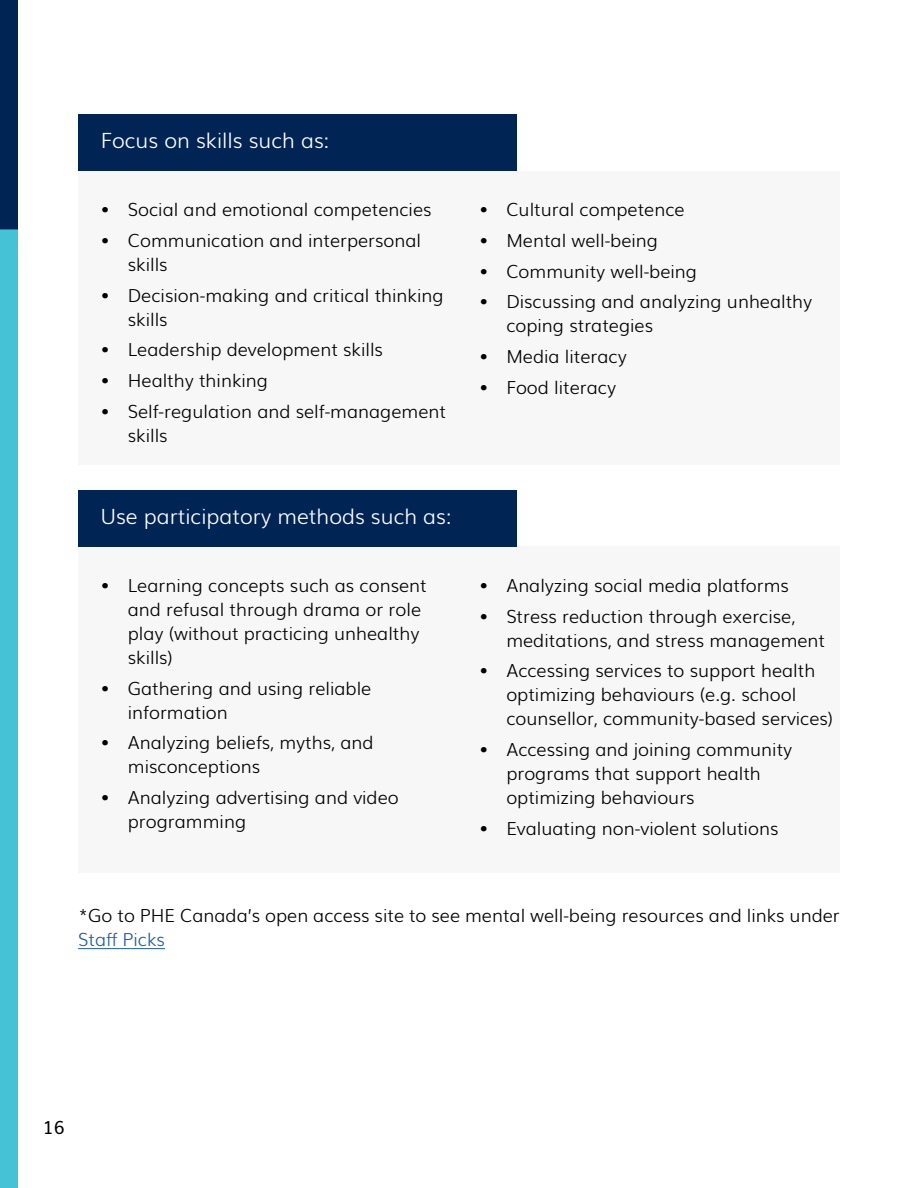
<style>
.page{position:relative;width:918px;height:1188px;background:#fff}
.page>*{position:absolute;margin:0;border:0;box-sizing:border-box;transform-origin:0 0}
.t1{font:300 21px "Muli";color:#fff}
.t2{font:300 18px/24px "Muli";color:#000}
.t3{font:300 18px "Muli";color:#215e9e}
.t4{font:18px "Muli";color:#000}
</style>
<div class="page">
<div style="left:0;top:0;width:17px;height:229px;background:#002554"></div>
<div style="left:0;top:229px;width:17px;height:959px;background:#43c3d5"></div>
<div style="left:78px;top:115px;width:438px;height:56px;background:#002554"></div>
<div style="left:78px;top:171px;width:762px;height:293px;background:#f7f7f7"></div>
<div style="left:78px;top:490px;width:438px;height:56px;background:#002554"></div>
<div style="left:78px;top:546px;width:762px;height:327px;background:#f7f7f7"></div>
<hr style="left:78px;top:948px;width:87px;height:1px;background:#215e9e">
<p class="t1" style="left:101px;top:124px;width:230px">Focus on skills such as:</p>
<p class="t2" style="left:101px;top:196px;width:332px">• Social and emotional competencies</p>
<p class="t2" style="left:128px;top:227px;width:295px;text-indent:-27px">• Communication and interpersonal skills</p>
<p class="t2" style="left:128px;top:282px;width:317px;text-indent:-27px">• Decision-making and critical thinking skills</p>
<p class="t2" style="left:101px;top:337px;width:284px">• Leadership development skills</p>
<p class="t2" style="left:101px;top:367px;width:169px">• Healthy thinking</p>
<p class="t2" style="left:128px;top:398px;width:320px;text-indent:-27px">• Self-regulation and self-management skills</p>
<p class="t1" style="left:101px;top:499px;width:352px">Use participatory methods such as:</p>
<p class="t2" style="left:128px;top:572px;width:300px;text-indent:-27px">• Learning concepts such as consent and refusal through drama or role play (without practicing unhealthy skills)</p>
<p class="t2" style="left:128px;top:675px;width:245px;text-indent:-27px">• Gathering and using reliable information</p>
<p class="t2" style="left:128px;top:730px;width:247px;text-indent:-27px">• Analyzing beliefs, myths, and misconceptions</p>
<p class="t2" style="left:128px;top:784px;width:272px;text-indent:-27px">• Analyzing advertising and video programming</p>
<p class="t2" style="left:479px;top:196px;width:207px">• Cultural competence</p>
<p class="t2" style="left:479px;top:227px;width:180px">• Mental well-being</p>
<p class="t2" style="left:479px;top:258px;width:219px">• Community well-being</p>
<p class="t2" style="left:506px;top:289px;width:307px;text-indent:-27px">• Discussing and analyzing unhealthy coping strategies</p>
<p class="t2" style="left:479px;top:343px;width:149px">• Media literacy</p>
<p class="t2" style="left:479px;top:374px;width:138px">• Food literacy</p>
<p class="t2" style="left:479px;top:572px;width:311px">• Analyzing social media platforms</p>
<p class="t2" style="left:506px;top:603px;width:320px;text-indent:-27px">• Stress reduction through exercise, meditations, and stress management</p>
<p class="t2" style="left:506px;top:658px;width:328px;text-indent:-27px">• Accessing services to support health optimizing behaviours (e.g. school counsellor, community-based services)</p>
<p class="t2" style="left:506px;top:736px;width:287px;text-indent:-27px">• Accessing and joining community programs that support health optimizing behaviours</p>
<p class="t2" style="left:479px;top:815px;width:301px">• Evaluating non-violent solutions</p>
<p class="t2" style="left:78px;top:902px;width:763px">*Go to PHE Canada’s open access site to see mental well-being resources and links under</p>
<p class="t3" style="left:78px;top:925px;width:88px">Staff Picks</p>
<p class="t4" style="left:43px;top:1112px;width:23px">16</p>
</div>
